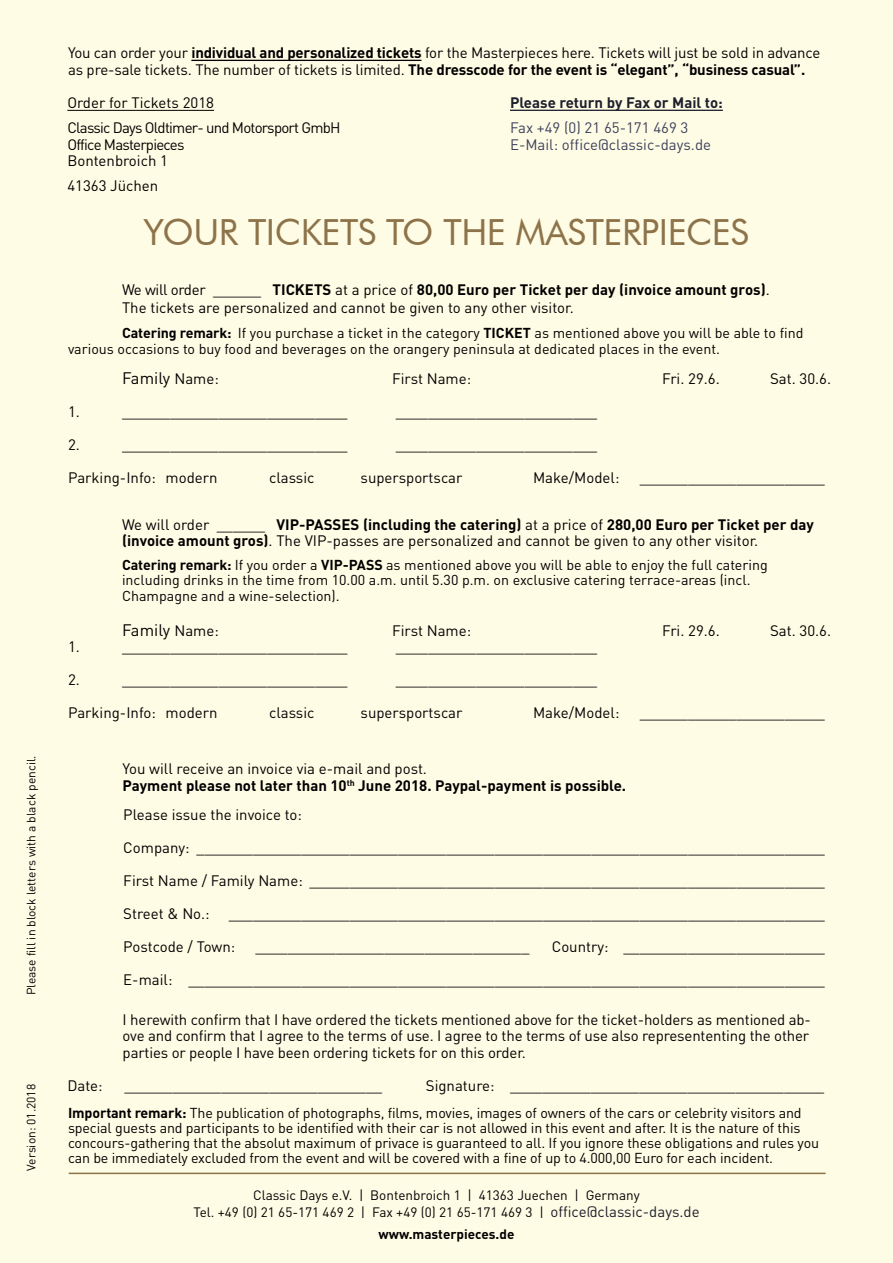
<style>
.page{position:relative;width:893px;height:1263px;background:#fffce5}
.page>*{position:absolute;margin:0;border:0;box-sizing:border-box;transform-origin:0 0}
.t1{font:36px "Futura BT";letter-spacing:-.01em;color:#8d734a}
.t2{font:16.5px "DIN";color:#000}
.t3{font:15px/16.5px "DIN";color:#000}
.t4{font:700 15px/16.5px "DIN";color:#000}
.t5{font:15px/25px "DIN";letter-spacing:-.05em;color:#000}
.t6{font:15px/16.5px "DIN";color:#3d415b}
.t7{font:700 15px "DIN";color:#1e1f2d}
.t8{font:14.25px/15px "DIN";letter-spacing:-.01em;color:#000}
.t9{font:13.5px/16.5px "DIN";color:#000;text-align:center}
.t10{font:700 13.5px "DIN";color:#000}
.t11{font:12px "DIN";color:#000}
.s1{font-weight:700}
.s2{font-size:15px}
.s3{font-weight:400}
.s4{font-size:15px;color:#1e1f2d}
</style>
<div class="page">
<hr style="left:69px;top:1172px;width:757px;height:2px;background:#8d734a">
<hr style="left:67px;top:110px;width:147px;height:1px;background:#000">
<hr style="left:191px;top:60px;width:230px;height:1px;background:#000">
<hr style="left:510px;top:110px;width:213px;height:1px;background:#1e1f2d">
<p class="t11" style="left:24px;top:995px;width:241px;rotate:-90deg">Please fill in block letters with a black pencil.</p>
<p class="t11" style="left:24px;top:1171px;width:88px;rotate:-90deg">Version: 01.2018</p>
<p class="t3" style="left:68px;top:44px;width:754px">You can order your <span class="s1">individual and personalized tickets</span> for the Masterpieces here. Tickets will just be sold in advance as pre-sale tickets. The number of tickets is limited. <span class="s1">The dresscode for the event is “elegant”, “business casual”.</span></p>
<p class="t7" style="left:510px;top:93px;width:214px">Please return by Fax or Mail to:</p>
<p class="t6" style="left:510px;top:119px;width:203px">Fax +49 (0) 21 65-171 469 3<br>E-Mail: office@classic-days.de</p>
<p class="t5" style="left:67px;top:90px;width:275px">Order for Tickets 2018<br>Classic Days Oldtimer- und Motorsport GmbH</p>
<p class="t5" style="left:67px;top:136px;width:119px;line-height:16.5px">Office Masterpieces<br>Bontenbroich 1</p>
<p class="t3" style="left:67px;top:177px;width:93px">41363 Jüchen</p>
<h1 class="t1" style="left:143px;top:211px;width:607px">YOUR TICKETS TO THE MASTERPIECES</h1>
<p class="t3" style="left:122px;top:280px;width:649px;line-height:18px">We will order ______ <span class="s1">TICKETS</span> at a price of <span class="s1">80,00 Euro per Ticket per day (invoice amount gros)</span>.<br>The tickets are personalized and cannot be given to any other visitor.</p>
<p class="t8" style="left:68px;top:324px;width:737px;line-height:16.5px;text-indent:54px"><span class="s1">Catering remark:</span> If you purchase a ticket in the category <span class="s1">TICKET</span> as mentioned above you will be able to find various occasions to buy food and beverages on the orangery peninsula at dedicated places in the event.</p>
<p class="t2" style="left:122px;top:367px;width:98px">Family <span class="s2">Name:</span></p>
<p class="t3" style="left:392px;top:370px;width:81px">First Name:</p>
<p class="t3" style="left:662px;top:370px;width:59px">Fri. 29.6.</p>
<p class="t3" style="left:770px;top:370px;width:63px">Sat. 30.6.</p>
<p class="t3" style="left:68px;top:403px;width:13px">1.</p>
<p class="t3" style="left:122px;top:403px;width:227px">____________________________</p>
<p class="t3" style="left:396px;top:403px;width:203px">_________________________</p>
<p class="t3" style="left:68px;top:436px;width:13px">2.</p>
<p class="t3" style="left:122px;top:436px;width:227px">____________________________</p>
<p class="t3" style="left:396px;top:436px;width:203px">_________________________</p>
<p class="t3" style="left:68px;top:469px;width:151px">Parking-Info: modern</p>
<p class="t3" style="left:269px;top:469px;width:47px">classic</p>
<p class="t3" style="left:361px;top:469px;width:103px">supersportscar</p>
<p class="t3" style="left:533px;top:469px;width:88px">Make/Model:</p>
<p class="t3" style="left:640px;top:469px;width:187px">_______________________</p>
<p class="t3" style="left:68px;top:638px;width:13px">1.</p>
<p class="t3" style="left:122px;top:516px;width:693px">We will order ______ <span class="s1">VIP-PASSES (including the catering)</span> at a price of <span class="s1">280,00 Euro per Ticket per day (invoice amount gros)</span>. The VIP-passes are personalized and cannot be given to any other visitor.</p>
<p class="t8" style="left:122px;top:557px;width:647px"><span class="s1">Catering remark:</span> If you order a <span class="s1">VIP-PASS</span> as mentioned above you will be able to enjoy the full catering including drinks in the time from 10.00 a.m. until 5.30 p.m. on exclusive catering terrace-areas (incl.</p>
<p class="t8" style="left:122px;top:588px;width:219px">Champagne and a wine-selection).</p>
<p class="t2" style="left:122px;top:619px;width:98px">Family <span class="s2">Name:</span></p>
<p class="t3" style="left:392px;top:622px;width:81px">First Name:</p>
<p class="t3" style="left:662px;top:622px;width:59px">Fri. 29.6.</p>
<p class="t3" style="left:770px;top:622px;width:63px">Sat. 30.6.</p>
<p class="t3" style="left:122px;top:638px;width:227px">____________________________</p>
<p class="t3" style="left:396px;top:638px;width:203px">_________________________</p>
<p class="t3" style="left:68px;top:671px;width:13px">2.</p>
<p class="t3" style="left:122px;top:671px;width:227px">____________________________</p>
<p class="t3" style="left:396px;top:671px;width:203px">_________________________</p>
<p class="t3" style="left:68px;top:704px;width:151px">Parking-Info: modern</p>
<p class="t3" style="left:269px;top:704px;width:47px">classic</p>
<p class="t3" style="left:361px;top:704px;width:103px">supersportscar</p>
<p class="t3" style="left:533px;top:704px;width:88px">Make/Model:</p>
<p class="t3" style="left:640px;top:704px;width:187px">_______________________</p>
<p class="t4" style="left:123px;top:760px;width:505px"><span class="s3">You will receive an invoice via e-mail and post.<br></span>Payment please not later than 10<sup>th</sup> June 2018. Paypal-payment is possible.</p>
<p class="t3" style="left:123px;top:806px;width:180px">Please issue the invoice to:</p>
<p class="t3" style="left:123px;top:839px;width:703px">Company: ______________________________________________________________________________</p>
<p class="t3" style="left:123px;top:872px;width:703px">First Name / Family Name: ________________________________________________________________</p>
<p class="t3" style="left:123px;top:905px;width:88px">Street &amp; No.:</p>
<p class="t3" style="left:229px;top:905px;width:598px">__________________________________________________________________________</p>
<p class="t3" style="left:123px;top:938px;width:114px">Postcode / Town:</p>
<p class="t3" style="left:255px;top:938px;width:275px">__________________________________</p>
<p class="t3" style="left:552px;top:938px;width:275px">Country: _________________________</p>
<p class="t3" style="left:123px;top:971px;width:703px">E-mail: _______________________________________________________________________________</p>
<p class="t3" style="left:67px;top:1077px;width:37px">Date:</p>
<p class="t3" style="left:123px;top:1011px;width:690px;text-align:justify">I herewith confirm that I have ordered the tickets mentioned above for the ticket-holders as mentioned ab&shy;ove and confirm that I agree to the terms of use. I agree to the terms of use also represententing the other parties or people I have been ordering tickets for on this order.</p>
<p class="t3" style="left:124px;top:1077px;width:259px">________________________________</p>
<p class="t3" style="left:426px;top:1077px;width:400px">Signature: _______________________________________</p>
<p class="t8" style="left:68px;top:1105px;width:753px"><span class="s1">Important remark:</span> The publication of photographs, films, movies, images of owners of the cars or celebrity visitors and special guests and participants to be identified with their car is not allowed in this event and after. It is the nature of this concours-gathering that the absolut maximum of privace is guaranteed to all. If you ignore these obligations and rules you can be immediately excluded from the event and will be covered with a fine of up to 4.000,00 Euro for each incident.</p>
<p class="t9" style="left:193px;top:1187px;width:508px">Classic Days e.V. | Bontenbroich 1 | 41363 Juechen | Germany<br>Tel. +49 (0) 21 65-171 469 2 | Fax +49 (0) 21 65-171 469 3 | <span class="s4">office@classic-days.de</span></p>
<p class="t10" style="left:379px;top:1225px;width:137px">www.masterpieces.de</p>
</div>
